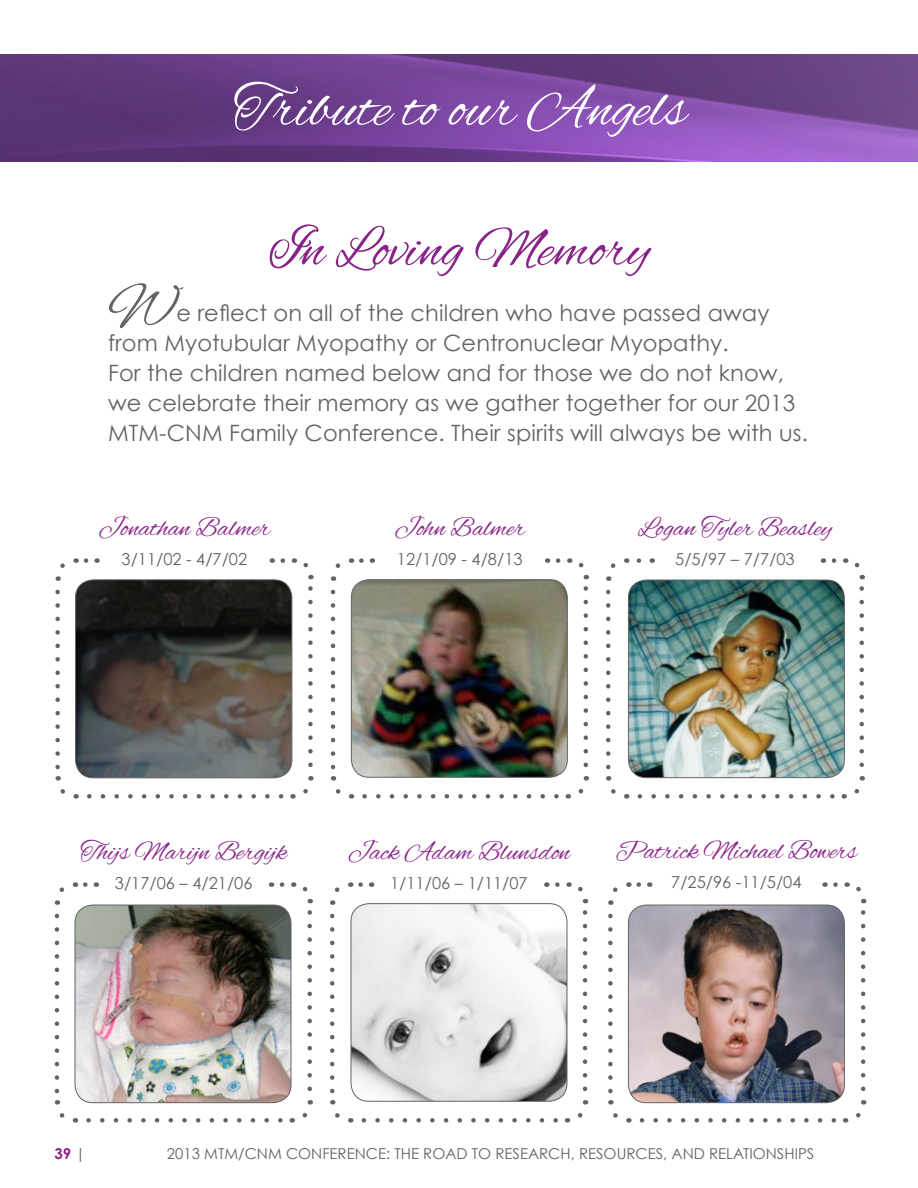
<style>
.page{position:relative;width:918px;height:1188px;background:#fff}
.page>*{position:absolute;margin:0;border:0;box-sizing:border-box;transform-origin:0 0}
.t1{font:60px "Alex Brush";color:#fff}
.t2{font:60px "Alex Brush";color:#636366}
.t3{font:57px "Alex Brush";color:#8a2389}
.t4{font:27px "Alex Brush";color:#8a2389}
.t5{font:22.5px/30px "Century Gothic";letter-spacing:.005em;color:#636366}
.Paragraph_Style_1{font:16.5px "Century Gothic";color:#636366}
.t6{font:15px "Century Gothic";color:#636366}
.t7{font:700 15px "Century Gothic";color:#8a2389}
.s1{font-weight:400;color:#636366}
</style>
<div class="page">
<img style="left:0;top:54px;width:918px;height:108px">
<svg style="left:642px;top:1118px;width:194px;height:5px"></svg>
<svg style="left:628px;top:882px;width:11px;height:5px"></svg>
<svg style="left:608px;top:887px;width:10px;height:18px"></svg>
<svg style="left:608px;top:916px;width:21px;height:207px"></svg>
<svg style="left:856px;top:1100px;width:11px;height:18px"></svg>
<svg style="left:847px;top:882px;width:18px;height:207px"></svg>
<svg style="left:825px;top:882px;width:11px;height:5px"></svg>
<img style="left:628px;top:580px;width:216px;height:198px">
<div style="left:628px;top:580px;width:217px;height:198px;border:1px solid #636366;border-radius:18px"></div>
<svg style="left:636px;top:558px;width:3px;height:5px"></svg>
<svg style="left:640px;top:794px;width:195px;height:5px"></svg>
<svg style="left:606px;top:563px;width:10px;height:18px"></svg>
<svg style="left:606px;top:592px;width:21px;height:207px"></svg>
<svg style="left:844px;top:776px;width:21px;height:23px"></svg>
<svg style="left:845px;top:558px;width:19px;height:207px"></svg>
<svg style="left:823px;top:558px;width:11px;height:5px"></svg>
<img style="left:75px;top:905px;width:216px;height:198px">
<div style="left:75px;top:905px;width:216px;height:198px;border:1px solid #636366;border-radius:18px"></div>
<svg style="left:89px;top:1118px;width:194px;height:5px"></svg>
<svg style="left:75px;top:882px;width:10px;height:5px"></svg>
<svg style="left:54px;top:887px;width:10px;height:18px"></svg>
<svg style="left:55px;top:916px;width:21px;height:207px"></svg>
<svg style="left:292px;top:1100px;width:21px;height:23px"></svg>
<svg style="left:293px;top:882px;width:19px;height:207px"></svg>
<svg style="left:271px;top:882px;width:11px;height:5px"></svg>
<svg style="left:364px;top:1118px;width:194px;height:5px"></svg>
<svg style="left:350px;top:882px;width:11px;height:5px"></svg>
<svg style="left:330px;top:887px;width:10px;height:18px"></svg>
<svg style="left:330px;top:916px;width:21px;height:207px"></svg>
<svg style="left:578px;top:1100px;width:11px;height:18px"></svg>
<svg style="left:569px;top:882px;width:18px;height:207px"></svg>
<svg style="left:546px;top:882px;width:11px;height:5px"></svg>
<img style="left:351px;top:904px;width:216px;height:197px">
<div style="left:351px;top:903px;width:216px;height:198px;border:1px solid #636366;border-radius:18px"></div>
<img style="left:628px;top:905px;width:216px;height:198px">
<div style="left:628px;top:905px;width:217px;height:198px;border:1px solid #636366;border-radius:18px"></div>
<img style="left:76px;top:580px;width:216px;height:198px">
<div style="left:75px;top:580px;width:217px;height:198px;border:1px solid #636366;border-radius:18px"></div>
<svg style="left:89px;top:794px;width:195px;height:5px"></svg>
<svg style="left:76px;top:558px;width:10px;height:5px"></svg>
<svg style="left:55px;top:563px;width:10px;height:18px"></svg>
<svg style="left:55px;top:592px;width:22px;height:207px"></svg>
<svg style="left:303px;top:776px;width:11px;height:18px"></svg>
<svg style="left:294px;top:558px;width:19px;height:207px"></svg>
<svg style="left:272px;top:558px;width:11px;height:5px"></svg>
<img style="left:351px;top:580px;width:216px;height:197px">
<div style="left:351px;top:579px;width:217px;height:198px;border:1px solid #636366;border-radius:18px"></div>
<svg style="left:365px;top:794px;width:194px;height:5px"></svg>
<svg style="left:351px;top:558px;width:10px;height:5px"></svg>
<svg style="left:330px;top:563px;width:11px;height:18px"></svg>
<svg style="left:331px;top:592px;width:21px;height:207px"></svg>
<svg style="left:568px;top:776px;width:21px;height:23px"></svg>
<svg style="left:569px;top:558px;width:19px;height:207px"></svg>
<svg style="left:547px;top:558px;width:11px;height:5px"></svg>
<p class="t1" style="left:233px;top:75px;width:454px">Tribute to our Angels</p>
<p class="t3" style="left:269px;top:217px;width:382px">In Loving Memory</p>
<p class="t2" style="left:108px;top:272px;width:70px">W</p>
<p class="t5" style="left:108px;top:298px;width:663px;text-indent:68px">e reflect on all of the children who have passed away from Myotubular Myopathy or Centronuclear Myopathy.</p>
<p class="t5" style="left:108px;top:358px;width:702px">For the children named below and for those we do not know, we celebrate their memory as we gather together for our 2013<br>MTM-CNM Family Conference. Their spirits will always be with us.</p>
<p class="t4" style="left:99px;top:513px;width:173px">Jonathan Balmer</p>
<p class="Paragraph_Style_1" style="left:122px;top:549px;width:127px">3/11/02 - 4/7/02</p>
<p class="t4" style="left:394px;top:513px;width:132px">John Balmer</p>
<p class="Paragraph_Style_1" style="left:397px;top:549px;width:127px">12/1/09 - 4/8/13</p>
<p class="t4" style="left:638px;top:513px;width:195px">Logan Tyler Beasley</p>
<p class="Paragraph_Style_1" style="left:675px;top:549px;width:121px">5/5/97 – 7/7/03</p>
<p class="t4" style="left:80px;top:837px;width:208px">Thijs Marijn Bergijk</p>
<p class="Paragraph_Style_1" style="left:115px;top:873px;width:139px">3/17/06 – 4/21/06</p>
<p class="t4" style="left:348px;top:837px;width:224px">Jack Adam Blunsdon</p>
<p class="Paragraph_Style_1" style="left:390px;top:873px;width:139px">1/11/06 – 1/11/07</p>
<p class="t4" style="left:616px;top:836px;width:243px">Patrick Michael Bowers</p>
<p class="Paragraph_Style_1" style="left:671px;top:872px;width:132px">7/25/96 -11/5/04</p>
<p class="t7" style="left:54px;top:1144px;width:33px">39 <span class="s1">|</span></p>
<p class="t6" style="left:167px;top:1144px;width:649px">2013 MTM/CNM CONFERENCE: THE ROAD TO RESEARCH, RESOURCES, AND RELATIONSHIPS</p>
</div>
